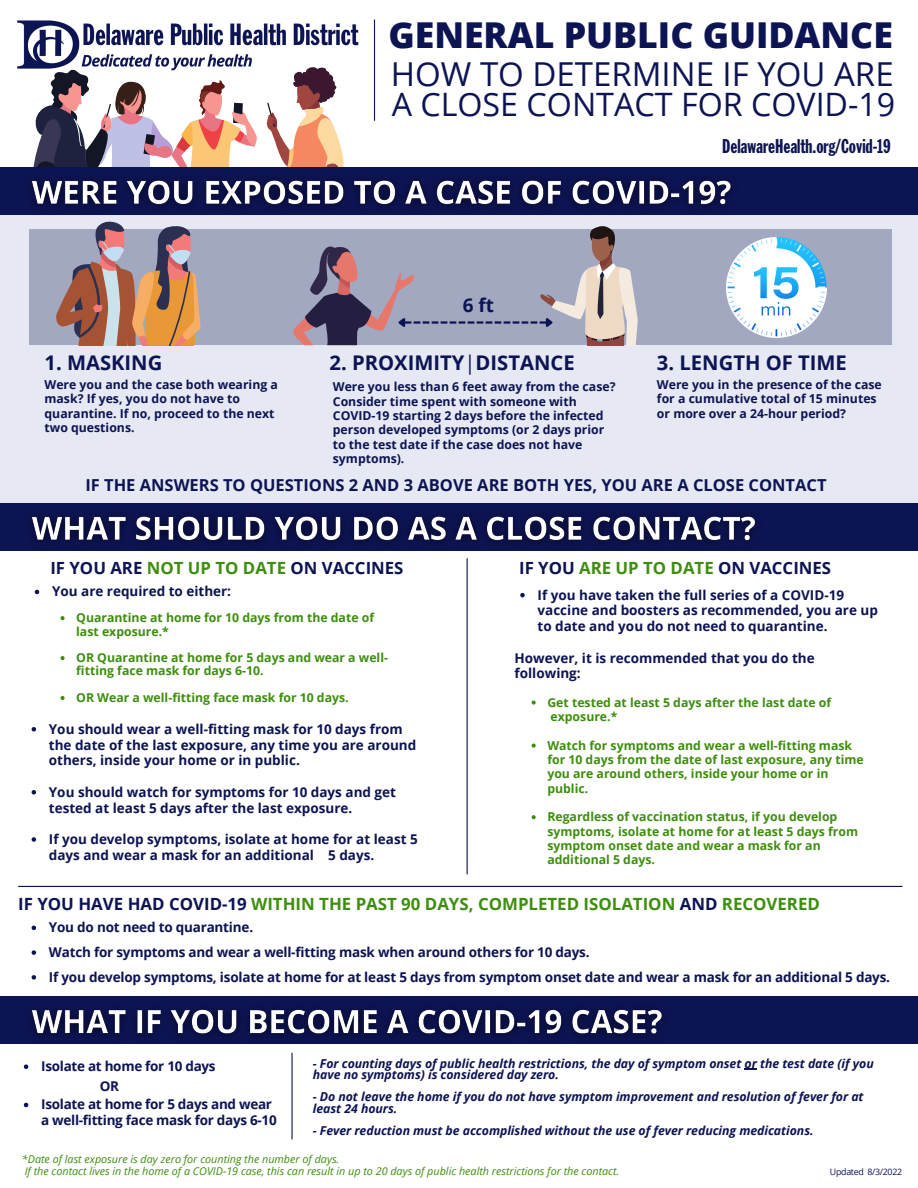
<style>
.page{position:relative;width:918px;height:1188px;background:#fff}
.page>*{position:absolute;margin:0;border:0;box-sizing:border-box;transform-origin:0 0}
.t1{font:800 35.7px "Open Sans";color:#0d1453}
.t2{font:33px "Open Sans";color:#0d1453}
.t3{font:32.25px "Open Sans";color:#0d1453}
.t4{font:700 20.25px "Open Sans";color:#0d1453}
.t5{font:19.65px "Franklin Gothic Std Extra Cond";color:#0d1453}
.t6{font:700 18.9px "Open Sans";color:#0d1453}
.t7{font:700 16.8px "Open Sans";color:#3d8e0e}
.t8{font:700 16.8px "Open Sans";color:#0d1453}
.t9{font:700 16.5px "Open Sans";color:#0d1453}
.t10{font:700 13.5px/15.8px "Open Sans";color:#0d1453}
.t11{font:700 13.5px/15.8px "Open Sans";letter-spacing:-.02em;color:#0d1453}
.t12{font:700 12.3px/14.4px "Open Sans";color:#3d8e0e}
.t13{font:700 12.3px/14.4px "Open Sans";color:#0d1453}
.t14{font:italic 700 12.3px/11.2px "Open Sans";letter-spacing:-.005em;color:#0d1453}
.t15{font:italic 10.8px/11.7px "Open Sans";color:#3d8e0e}
.t16{font:8.85px "Open Sans";letter-spacing:-.035em;color:#0d1453}
.s1{font-weight:400}
.s2{color:#3d8e0e}
.s3{color:#0d1453}
</style>
<div class="page">
<svg style="left:266px;top:75px;width:77px;height:82px"></svg>
<svg style="left:35px;top:75px;width:222px;height:82px"></svg>
<div style="left:0;top:202px;width:918px;height:341px;background:#e6e9f3"></div>
<div style="left:0;top:167px;width:918px;height:48px;background:#0d1453"></div>
<img style="left:17px;top:20px;width:342px;height:55px">
<hr style="left:374px;top:20px;width:1px;height:101px;background:#0d1453">
<div style="left:29px;top:229px;width:863px;height:116px;background:#a2a8c0"></div>
<svg style="left:56px;top:228px;width:145px;height:117px"></svg>
<svg style="left:293px;top:228px;width:345px;height:117px"></svg>
<img style="left:31px;top:157px;width:701px;height:71px">
<img style="left:726px;top:237px;width:100px;height:101px">
<div style="left:0;top:504px;width:918px;height:47px;background:#0d1453"></div>
<img style="left:18px;top:503px;width:751px;height:61px">
<svg style="left:32px;top:727px;width:4px;height:5px"></svg>
<svg style="left:32px;top:790px;width:4px;height:5px"></svg>
<svg style="left:32px;top:837px;width:4px;height:5px"></svg>
<svg style="left:60px;top:616px;width:5px;height:4px"></svg>
<svg style="left:60px;top:656px;width:5px;height:4px"></svg>
<svg style="left:60px;top:696px;width:5px;height:4px"></svg>
<hr style="left:18px;top:886px;width:884px;height:1px;background:#0d1453">
<svg style="left:520px;top:593px;width:5px;height:4px"></svg>
<svg style="left:532px;top:701px;width:4px;height:4px"></svg>
<svg style="left:532px;top:744px;width:4px;height:4px"></svg>
<svg style="left:532px;top:815px;width:4px;height:4px"></svg>
<hr style="left:467px;top:558px;width:1px;height:316px;background:#0d1453">
<svg style="left:32px;top:926px;width:4px;height:4px"></svg>
<svg style="left:32px;top:950px;width:4px;height:5px"></svg>
<svg style="left:32px;top:975px;width:4px;height:5px"></svg>
<svg style="left:35px;top:590px;width:4px;height:4px"></svg>
<div style="left:0;top:997px;width:918px;height:47px;background:#0d1453"></div>
<img style="left:18px;top:996px;width:659px;height:57px">
<svg style="left:24px;top:1064px;width:4px;height:5px"></svg>
<svg style="left:24px;top:1103px;width:4px;height:4px"></svg>
<hr style="left:291px;top:1053px;width:2px;height:86px;background:#0d1453">
<svg style="left:745px;top:1069px;width:12px;height:1px"></svg>
<h1 class="t1" style="left:388px;top:10px;width:506px">GENERAL PUBLIC GUIDANCE</h1>
<h2 class="t2" style="left:391px;top:51px;width:504px">HOW TO DETERMINE IF YOU ARE</h2>
<h3 class="t3" style="left:392px;top:81px;width:505px">A CLOSE CONTACT FOR COVID-19</h3>
<h3 class="t6" style="left:463px;top:292px;width:33px">6 ft</h3>
<h3 class="t5" style="left:722px;top:138px;width:170px">DelawareHealth.org/Covid-19</h3>
<h3 class="t4" style="left:45px;top:348px;width:119px">1. MASKING</h3>
<h3 class="t4" style="left:330px;top:348px;width:247px">2. PROXIMITY<span class="s1">|</span>DISTANCE</h3>
<h3 class="t4" style="left:657px;top:348px;width:192px">3. LENGTH OF TIME</h3>
<p class="t13" style="left:45px;top:377px;width:235px">Were you and the case both wearing a mask? If yes, you do not have to quarantine. If no, proceed to the next two questions.</p>
<p class="t13" style="left:333px;top:379px;width:284px">Were you less than 6 feet away from the case?<br>Consider time spent with someone with COVID-19 starting 2 days before the infected person developed symptoms (or 2 days prior to the test date if the case does not have symptoms).</p>
<p class="t13" style="left:657px;top:377px;width:226px">Were you in the presence of the case for a cumulative total of 15 minutes or more over a 24-hour period?</p>
<p class="t9" style="left:85px;top:473px;width:743px">IF THE ANSWERS TO QUESTIONS 2 AND 3 ABOVE ARE BOTH YES, YOU ARE A CLOSE CONTACT</p>
<p class="t8" style="left:519px;top:556px;width:314px">IF YOU <span class="s2">ARE UP TO DATE</span> ON VACCINES</p>
<p class="t10" style="left:538px;top:587px;width:342px">If you have taken the full series of a COVID-19 vaccine and boosters as recommended, you are up to date and you do not need to quarantine.</p>
<p class="t10" style="left:515px;top:650px;width:302px">However, it is recommended that you do the following:</p>
<p class="t12" style="left:547px;top:695px;width:285px">Get tested at least 5 days after the last date of exposure.*</p>
<p class="t12" style="left:547px;top:738px;width:318px">Watch for symptoms and wear a well-fitting mask for 10 days from the date of last exposure, any time you are around others, inside your home or in public.</p>
<p class="t12" style="left:547px;top:809px;width:312px">Regardless of vaccination status, if you develop symptoms, isolate at home for at least 5 days from symptom onset date and wear a mask for an additional 5 days.</p>
<p class="t7" style="left:18px;top:892px;width:803px"><span class="s3">IF YOU HAVE HAD COVID-19</span> WITHIN THE PAST 90 DAYS, COMPLETED ISOLATION <span class="s3">AND</span> RECOVERED</p>
<p class="t10" style="left:49px;top:915px;width:843px;line-height:24.8px">You do not need to quarantine.<br>Watch for symptoms and wear a well-fitting mask when around others for 10 days.<br>If you develop symptoms, isolate at home for at least 5 days from symptom onset date and wear a mask for an additional 5 days.</p>
<p class="t8" style="left:50px;top:556px;width:355px">IF YOU ARE <span class="s2">NOT UP TO DATE</span> ON VACCINES</p>
<p class="t10" style="left:52px;top:583px;width:181px">You are required to either:</p>
<p class="t12" style="left:76px;top:611px;width:299px;line-height:13.4px">Quarantine at home for 10 days from the date of last exposure.*</p>
<p class="t12" style="left:76px;top:651px;width:313px;line-height:13.4px">OR Quarantine at home for 5 days and wear a well&shy;fitting face mask for days 6-10.</p>
<p class="t12" style="left:76px;top:690px;width:274px">OR Wear a well-fitting face mask for 10 days.</p>
<p class="t10" style="left:49px;top:721px;width:369px">You should wear a well-fitting mask for 10 days from the date of the last exposure, any time you are around others, inside your home or in public.</p>
<p class="t10" style="left:49px;top:784px;width:349px">You should watch for symptoms for 10 days and get tested at least 5 days after the last exposure.</p>
<p class="t10" style="left:49px;top:831px;width:370px">If you develop symptoms, isolate at home for at least 5 days and wear a mask for an additional 5 days.</p>
<p class="t11" style="left:41px;top:1058px;width:176px">Isolate at home for 10 days</p>
<p class="t11" style="left:41px;top:1096px;width:237px">Isolate at home for 5 days and wear a well-fitting face mask for days 6-10</p>
<p class="t10" style="left:100px;top:1077px;width:21px">OR</p>
<p class="t14" style="left:313px;top:1057px;width:562px">- For counting days of public health restrictions, the day of symptom onset or the test date (if you have no symptoms) is considered day zero.</p>
<p class="t14" style="left:313px;top:1091px;width:552px">- Do not leave the home if you do not have symptom improvement and resolution of fever for at least 24 hours.</p>
<p class="t14" style="left:313px;top:1125px;width:502px">- Fever reduction must be accomplished without the use of fever reducing medications.</p>
<p class="t15" style="left:22px;top:1153px;width:599px">*Date of last exposure is day zero for counting the number of days.<br>If the contact lives in the home of a COVID-19 case, this can result in up to 20 days of public health restrictions for the contact.</p>
<p class="t16" style="left:830px;top:1165px;width:74px">Updated 8/3/2022</p>
</div>
